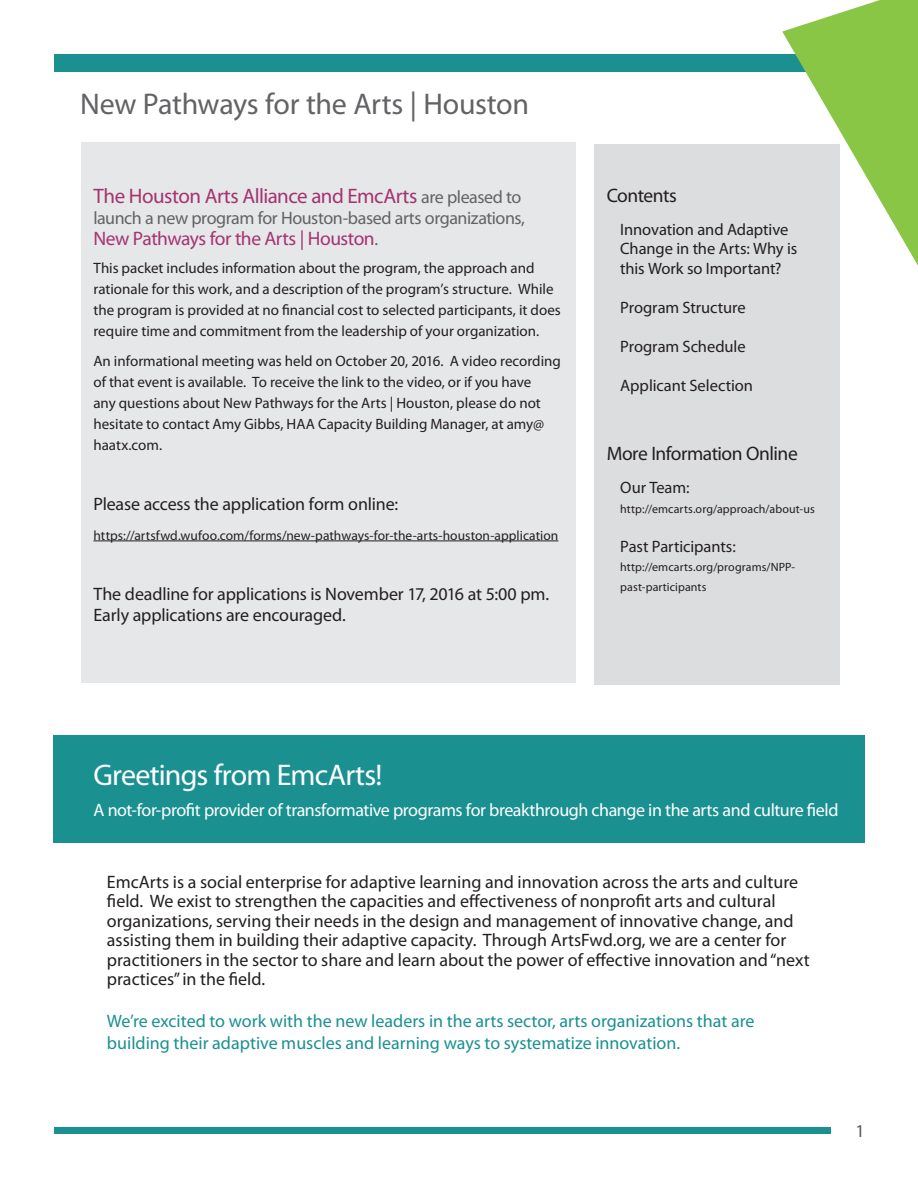
<style>
.page{position:relative;width:918px;height:1188px;background:#fff}
.page>*{position:absolute;margin:0;border:0;box-sizing:border-box;transform-origin:0 0}
.head1{font:30px "Myriad Pro";letter-spacing:-.01em;color:#636366}
.Highlighted_Sentence{font:30px "Myriad Pro";letter-spacing:-.025em;color:#fff}
.Purple_Header{font:21px "Myriad Pro";letter-spacing:-.025em;color:#a3346f}
.Purple_Header-2{font:19.5px "Myriad Pro";letter-spacing:-.025em;color:#a3346f}
.Highlighted_Sentence-2{font:19.5px "Myriad Pro";letter-spacing:-.025em;color:#231f20}
.Body_Copy{font:18px/19.5px "Myriad Pro";color:#231f20}
.Body_Copy-2{font:18px/21.6px "Myriad Pro";color:#1a9091}
.Highlighted_Sentence-3{font:18px "Myriad Pro";letter-spacing:-.025em;color:#fff}
.Purple_Header-3{font:18px "Myriad Pro";letter-spacing:-.025em;color:#636366}
.head3{font:18px "Myriad Pro";color:#57585a}
.Body_Copy-3{font:16.5px/19.5px "Myriad Pro";letter-spacing:-.005em;color:#231f20}
.Body_Copy-4{font:15px/21px "Myriad Pro";color:#231f20}
.Body_Copy-5{font:13.5px "Myriad Pro";letter-spacing:.005em;color:#231f20}
.Body_Copy-6{font:12px/19.5px "Myriad Pro";letter-spacing:.01em;color:#231f20}
.s1{font-size:18px;color:#636366}
</style>
<div class="page">
<div style="left:54px;top:1128px;width:777px;height:6px;background:#1a9091"></div>
<div style="left:54px;top:54px;width:789px;height:18px;background:#1a9091"></div>
<svg style="left:782px;top:0;width:136px;height:266px"></svg>
<div style="left:594px;top:144px;width:246px;height:540px;background:#dcdddf"></div>
<div style="left:54px;top:735px;width:811px;height:107px;background:#1a9091"></div>
<div style="left:81px;top:142px;width:495px;height:541px;background:#e6e7e9"></div>
<hr style="left:93px;top:541px;width:465px;height:1px;background:#231f20">
<p class="head1" style="left:80px;top:86px;width:450px">New Pathways for the Arts | Houston</p>
<p class="Purple_Header" style="left:93px;top:183px;width:430px">The Houston Arts Alliance and EmcArts <span class="s1">are pleased to</span></p>
<p class="Purple_Header-3" style="left:93px;top:207px;width:433px">launch a new program for Houston-based arts organizations,</p>
<p class="Purple_Header-2" style="left:93px;top:226px;width:286px">New Pathways for the Arts | Houston<span class="s1">.</span></p>
<p class="Body_Copy-4" style="left:93px;top:257px;width:469px">This packet includes information about the program, the approach and rationale for this work, and a description of the program’s structure. While the program is provided at no financial cost to selected participants, it does require time and commitment from the leadership of your organization.</p>
<p class="Body_Copy-4" style="left:93px;top:350px;width:469px">An informational meeting was held on October 20, 2016. A video recording of that event is available. To receive the link to the video, or if you have<br>any questions about New Pathways for the Arts | Houston, please do not hesitate to contact Amy Gibbs, HAA Capacity Building Manager, at amy@ haatx.com.</p>
<p class="Body_Copy" style="left:93px;top:493px;width:306px">Please access the application form online:</p>
<p class="Body_Copy-5" style="left:93px;top:527px;width:466px">https://artsfwd.wufoo.com/forms/new-pathways-for-the-arts-houston-application</p>
<p class="Body_Copy" style="left:93px;top:583px;width:457px;line-height:21px">The deadline for applications is November 17, 2016 at 5:00 pm.<br>Early applications are encouraged.</p>
<p class="Highlighted_Sentence-2" style="left:607px;top:183px;width:72px">Contents</p>
<p class="Body_Copy-3" style="left:620px;top:219px;width:178px">Innovation and Adaptive<br>Change in the Arts: Why is this Work so Important?</p>
<p class="Body_Copy-3" style="left:620px;top:297px;width:127px">Program Structure</p>
<p class="Body_Copy-3" style="left:620px;top:336px;width:127px">Program Schedule</p>
<p class="Body_Copy-3" style="left:620px;top:375px;width:134px">Applicant Selection</p>
<p class="Highlighted_Sentence-2" style="left:607px;top:442px;width:193px">More Information Online</p>
<p class="Body_Copy-3" style="left:620px;top:478px;width:71px">Our Team:</p>
<p class="Body_Copy-6" style="left:620px;top:499px;width:196px">http://emcarts.org/approach/about-us</p>
<p class="Body_Copy-3" style="left:620px;top:536px;width:117px">Past Participants:</p>
<p class="Body_Copy-6" style="left:620px;top:557px;width:177px">http://emcarts.org/programs/NPP&shy;past-participants</p>
<p class="Highlighted_Sentence" style="left:93px;top:757px;width:290px">Greetings from EmcArts!</p>
<p class="Highlighted_Sentence-3" style="left:93px;top:799px;width:747px">A not-for-profit provider of transformative programs for breakthrough change in the arts and culture field</p>
<p class="Body_Copy" style="left:107px;top:872px;width:704px">EmcArts is a social enterprise for adaptive learning and innovation across the arts and culture field. We exist to strengthen the capacities and effectiveness of nonprofit arts and cultural organizations, serving their needs in the design and management of innovative change, and assisting them in building their adaptive capacity. Through ArtsFwd.org, we are a center for practitioners in the sector to share and learn about the power of effective innovation and “next practices” in the field.</p>
<p class="Body_Copy-2" style="left:107px;top:1010px;width:649px">We’re excited to work with the new leaders in the arts sector, arts organizations that are building their adaptive muscles and learning ways to systematize innovation.</p>
<p class="head3" style="left:856px;top:1120px;width:11px">1</p>
</div>
